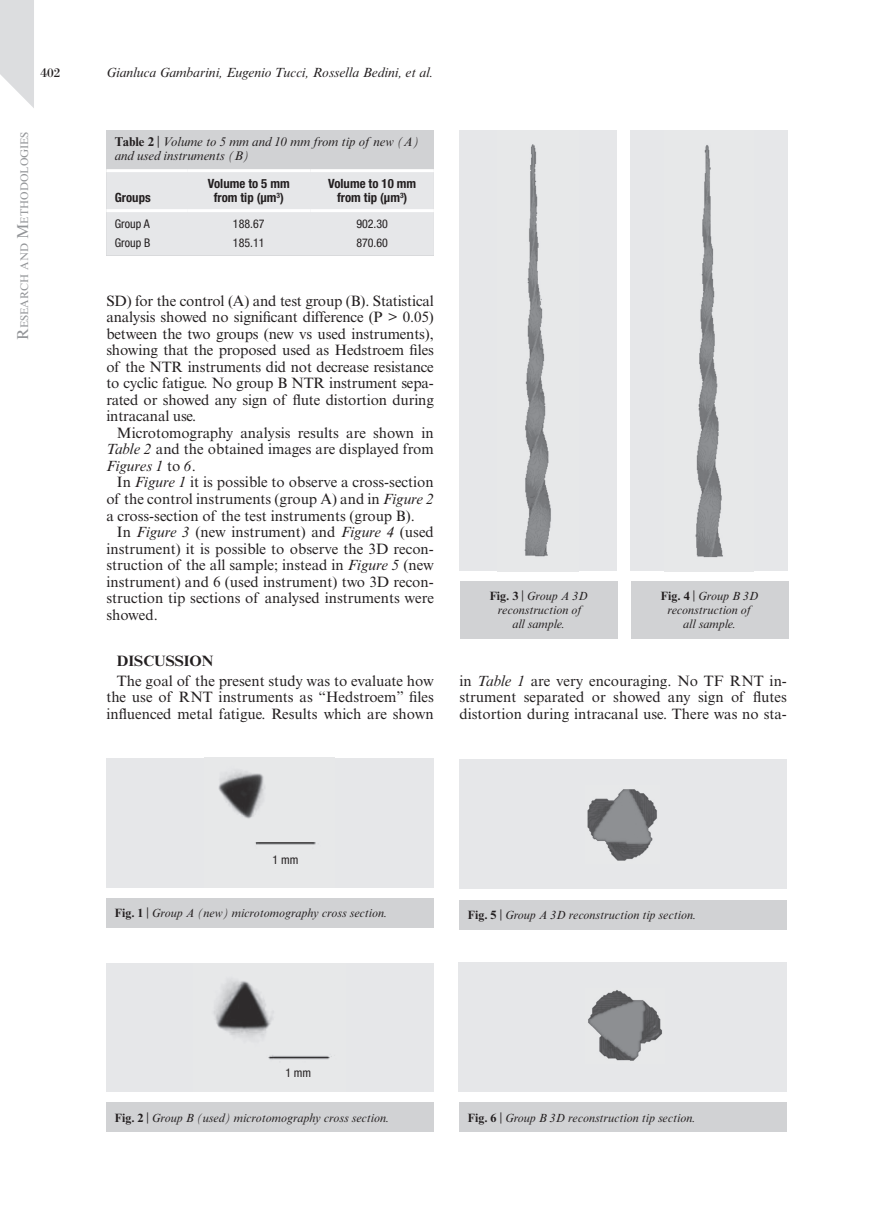
<style>
.page{position:relative;width:872px;height:1212px;background:#fff}
.page>*{position:absolute;margin:0;border:0;box-sizing:border-box;transform-origin:0 0}
.t1{font:15px/16.5px "Times New Roman MT Std";color:#231f20;text-align:justify}
.t2{font:700 15px "Times New Roman MT Std";color:#231f20}
.t3{font:italic 13.5px "Times New Roman MT Std";color:#231f20}
.t4{font:13.5px "Bodoni Std";color:#231f20}
.t5{font:italic 12.75px/13.8px "Times New Roman MT Std";color:#231f20}
.t6{font:700 condensed 12.75px/13.8px "Helvetica Neue LT Std";color:#231f20;text-align:center}
.t7{font:italic 12px/13.8px "Times New Roman MT Std";color:#231f20;text-align:center}
.t8{font:condensed 12px "Helvetica Neue LT Std";color:#231f20}
.t9{font:10.95px "Times New Roman MT Std";color:#939598}
.s1{font-size:15.75px}
.s2{font-weight:700;font-style:normal}
.s3{font-style:normal}
.s4{font-style:italic}
</style>
<div class="page">
<svg style="left:0;top:0;width:34px;height:108px"></svg>
<div style="left:106px;top:131px;width:328px;height:125px;background:#d1d2d4"></div>
<div style="left:106px;top:172px;width:328px;height:83px;background:#e6e7e9"></div>
<hr style="left:106px;top:169px;width:81px;height:3px;background:#fff">
<hr style="left:187px;top:169px;width:123px;height:3px;background:#fff">
<hr style="left:310px;top:169px;width:124px;height:3px;background:#fff">
<hr style="left:106px;top:209px;width:81px;height:3px;background:#fff">
<hr style="left:187px;top:209px;width:123px;height:3px;background:#fff">
<hr style="left:310px;top:209px;width:124px;height:3px;background:#fff">
<div style="left:106px;top:758px;width:327px;height:130px;background:#e6e7e9"></div>
<img style="left:218px;top:771px;width:98px;height:74px">
<div style="left:106px;top:898px;width:328px;height:30px;background:#d1d2d4"></div>
<div style="left:106px;top:963px;width:327px;height:129px;background:#e6e7e9"></div>
<img style="left:214px;top:981px;width:118px;height:79px">
<div style="left:106px;top:1103px;width:328px;height:29px;background:#d1d2d4"></div>
<div style="left:459px;top:131px;width:158px;height:440px;background:#e6e7e9"></div>
<img style="left:524px;top:144px;width:27px;height:413px">
<div style="left:460px;top:581px;width:157px;height:58px;background:#d1d2d4"></div>
<div style="left:630px;top:131px;width:157px;height:440px;background:#e6e7e9"></div>
<img style="left:695px;top:145px;width:28px;height:413px">
<div style="left:631px;top:581px;width:157px;height:58px;background:#d1d2d4"></div>
<div style="left:459px;top:759px;width:328px;height:130px;background:#e6e7e9"></div>
<img style="left:587px;top:789px;width:70px;height:72px">
<div style="left:459px;top:900px;width:328px;height:30px;background:#d1d2d4"></div>
<div style="left:459px;top:962px;width:328px;height:130px;background:#e6e7e9"></div>
<img style="left:588px;top:990px;width:74px;height:71px">
<div style="left:459px;top:1103px;width:328px;height:29px;background:#d1d2d4"></div>
<p class="t4" style="left:40px;top:64px;width:22px">402</p>
<p class="t3" style="left:106px;top:64px;width:328px">Gianluca Gambarini, Eugenio Tucci, Rossella Bedini, et al.</p>
<p class="t9" style="left:18px;top:340px;width:210px;rotate:-90deg"><span class="s1">R</span>esearch and <span class="s1">M</span>ethodologies</p>
<p class="t5" style="left:115px;top:135px;width:306px"><span class="s2">Table 2</span> <span class="s3">|</span> Volume to 5 mm and 10 mm from tip of new (A) and used instruments (B)</p>
<p class="t6" style="left:115px;top:191px;width:37px">Groups</p>
<p class="t6" style="left:208px;top:177px;width:83px">Volume to 5 mm from tip (µm<sup>3</sup>)</p>
<p class="t6" style="left:328px;top:177px;width:90px">Volume to 10 mm from tip (µm<sup>3</sup>)</p>
<p class="t8" style="left:115px;top:216px;width:36px">Group A</p>
<p class="t8" style="left:233px;top:216px;width:33px">188.67</p>
<p class="t8" style="left:356px;top:216px;width:33px">902.30</p>
<p class="t8" style="left:115px;top:236px;width:37px">Group B</p>
<p class="t8" style="left:233px;top:236px;width:33px">185.11</p>
<p class="t8" style="left:356px;top:236px;width:33px">870.60</p>
<p class="t1" style="left:106px;top:292px;width:329px">SD) for the control (A) and test group (B). Statistical analysis showed no significant difference (P &gt; 0.05) between the two groups (new vs used instruments), showing that the proposed used as Hedstroem files of the NTR instruments did not decrease resistance to cyclic fatigue. No group B NTR instrument sepa&shy;rated or showed any sign of flute distortion during intracanal use.</p>
<p class="t1" style="left:106px;top:424px;width:329px;text-indent:11px">Microtomography analysis results are shown in <span class="s4">Table 2</span> and the obtained images are displayed from <span class="s4">Figures 1</span> to <span class="s4">6</span>.</p>
<p class="t1" style="left:106px;top:474px;width:329px;text-indent:11px">In <span class="s4">Figure 1</span> it is possible to observe a cross-section of the control instruments (group A) and in <span class="s4">Figure 2 </span>a cross-section of the test instruments (group B).</p>
<p class="t1" style="left:106px;top:524px;width:329px;text-indent:11px">In <span class="s4">Figure 3</span> (new instrument) and <span class="s4">Figure 4</span> (used instrument) it is possible to observe the 3D recon&shy;struction of the all sample; instead in <span class="s4">Figure 5</span> (new instrument) and 6 (used instrument) two 3D recon&shy;struction tip sections of analysed instruments were showed.</p>
<p class="t2" style="left:117px;top:651px;width:98px">DISCUSSION</p>
<p class="t1" style="left:106px;top:672px;width:329px;text-indent:11px">The goal of the present study was to evaluate how the use of RNT instruments as “Hedstroem” files influenced metal fatigue. Results which are shown</p>
<p class="t1" style="left:459px;top:672px;width:329px">in <span class="s4">Table 1</span> are very encouraging. No TF RNT in&shy;strument separated or showed any sign of flutes distortion during intracanal use. There was no sta-</p>
<p class="t7" style="left:489px;top:589px;width:99px"><span class="s2">Fig. 3</span> <span class="s3">|</span> Group A 3D reconstruction of all sample.</p>
<p class="t7" style="left:661px;top:589px;width:99px"><span class="s2">Fig. 4</span> <span class="s3">|</span> Group B 3D reconstruction of all sample.</p>
<p class="t8" style="left:272px;top:852px;width:27px">1 mm</p>
<p class="t7" style="left:115px;top:906px;width:274px"><span class="s2">Fig. 1</span> <span class="s3">|</span> Group A (new) microtomography cross section.</p>
<p class="t7" style="left:468px;top:908px;width:230px"><span class="s2">Fig. 5</span> <span class="s3">|</span> Group A 3D reconstruction tip section.</p>
<p class="t8" style="left:285px;top:1066px;width:27px">1 mm</p>
<p class="t7" style="left:115px;top:1111px;width:276px"><span class="s2">Fig. 2</span> <span class="s3">|</span> Group B (used) microtomography cross section.</p>
<p class="t7" style="left:468px;top:1111px;width:229px"><span class="s2">Fig. 6</span> <span class="s3">|</span> Group B 3D reconstruction tip section.</p>
</div>
